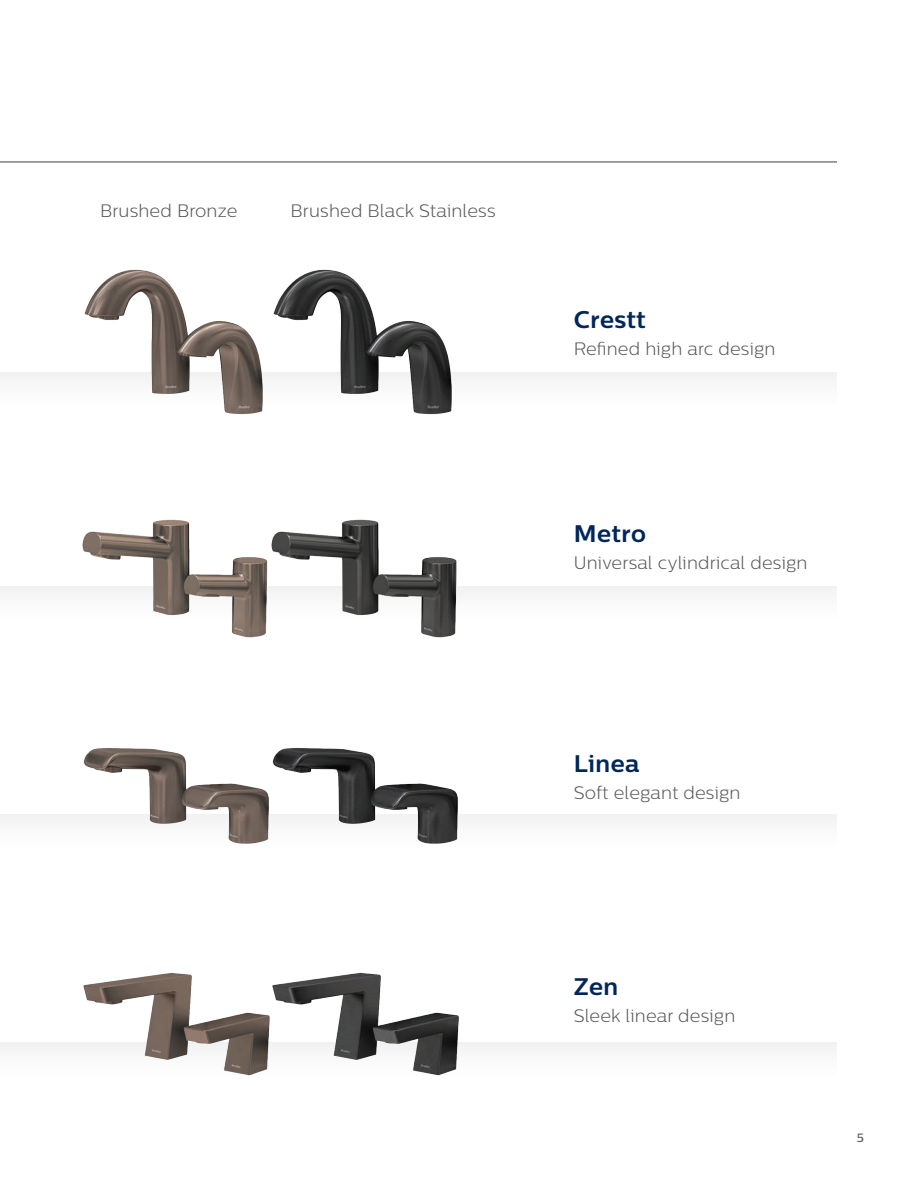
<style>
.page{position:relative;width:918px;height:1188px;background:#fff}
.page>*{position:absolute;margin:0;border:0;box-sizing:border-box;transform-origin:0 0}
.subhead{font:700 24px "Centrale Sans";letter-spacing:.02em;color:#00265a}
.intro_copy{font:300 18px "Centrale Sans";letter-spacing:.01em;color:#57585a}
.page_right{font:500 12px "Centrale Sans";color:#57585a}
</style>
<div class="page">
<div style="left:0;top:373px;width:837px;height:41px;background:#fafbfa"></div>
<div style="left:0;top:586px;width:837px;height:41px;background:#fafafa"></div>
<div style="left:0;top:1043px;width:837px;height:41px;background:#fbfbfb"></div>
<hr style="left:0;top:162px;width:837px;height:1px;background:#3e3e3f">
<img style="left:81px;top:972px;width:378px;height:104px">
<img style="left:81px;top:748px;width:378px;height:96px">
<img style="left:82px;top:519px;width:375px;height:119px">
<img style="left:81px;top:269px;width:378px;height:146px">
<p class="intro_copy" style="left:100px;top:201px;width:139px">Brushed Bronze</p>
<p class="intro_copy" style="left:291px;top:201px;width:206px">Brushed Black Stainless</p>
<p class="subhead" style="left:574px;top:305px;width:74px">Crestt</p>
<p class="intro_copy" style="left:574px;top:339px;width:203px">Refined high arc design</p>
<p class="subhead" style="left:574px;top:519px;width:74px">Metro</p>
<p class="intro_copy" style="left:574px;top:553px;width:235px">Universal cylindrical design</p>
<p class="subhead" style="left:574px;top:749px;width:67px">Linea</p>
<p class="intro_copy" style="left:574px;top:782px;width:168px">Soft elegant design</p>
<p class="subhead" style="left:574px;top:972px;width:46px">Zen</p>
<p class="intro_copy" style="left:574px;top:1006px;width:163px">Sleek linear design</p>
<p class="page_right" style="left:857px;top:1131px;width:9px">5</p>
</div>
